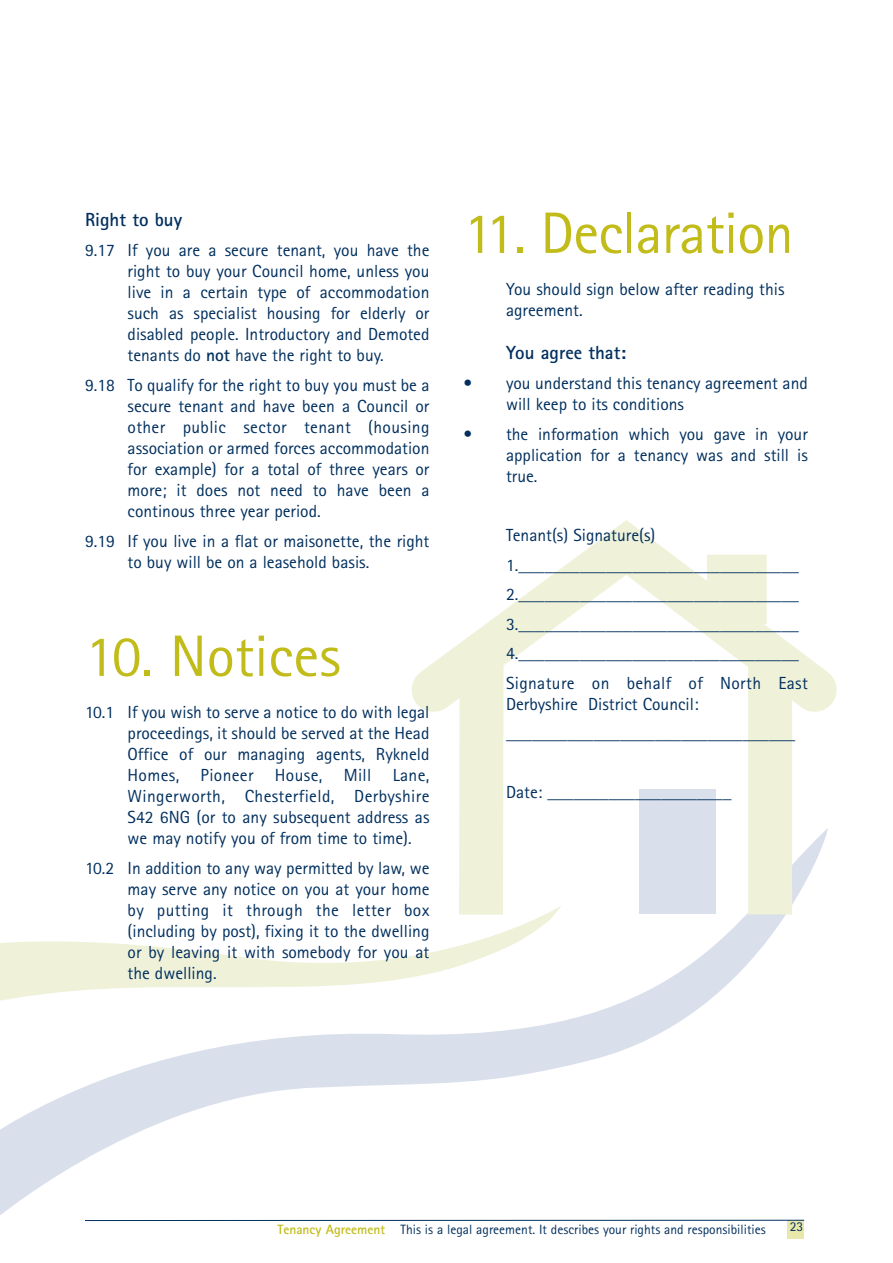
<style>
.page{position:relative;width:893px;height:1263px;background:#fff}
.page>*{position:absolute;margin:0;border:0;box-sizing:border-box;transform-origin:0 0}
.t1{font:58.5px "Rotis Sans Serif";letter-spacing:-.015em;color:#c2bc1b}
.t2{font:700 19.05px "Rotis Sans Serif";color:#002f5e}
.t3{font:17.55px/21px "Rotis Sans Serif";color:#002f5e;text-align:justify}
.t4{font:17.55px/29.5px "Rotis Sans Serif";letter-spacing:.02em;color:#002f5e}
.t5{font:13.5px "Rotis Sans Serif";color:#002f5e}
.s1{font-weight:700}
.s2{font-weight:700;color:#c2bc1b}
</style>
<div class="page">
<div style="left:788px;top:1220px;width:16px;height:19px;background:#e9e8ab"></div>
<svg style="left:0;top:828px;width:828px;height:399px"></svg>
<svg style="left:437px;top:751px;width:89px;height:208px"></svg>
<div style="left:748px;top:654px;width:44px;height:260px;background:#eff2d9"></div>
<svg style="left:411px;top:520px;width:426px;height:231px"></svg>
<div style="left:639px;top:789px;width:77px;height:125px;background:#dadfec"></div>
<div style="left:707px;top:555px;width:60px;height:69px;background:#eff2d9"></div>
<p class="t2" style="left:85px;top:213px;width:99px">Right to buy</p>
<p class="t3" style="left:128px;top:241px;width:303px;text-indent:-43px">9.17 If you are a secure tenant, you have the right to buy your Council home, unless you live in a certain type of accommodation such as specialist housing for elderly or disabled people. Introductory and Demoted tenants do <span class="s1">not</span> have the right to buy.</p>
<p class="t3" style="left:128px;top:376px;width:303px;text-indent:-43px">9.18 To qualify for the right to buy you must be a secure tenant and have been a Council or other public sector tenant (housing association or armed forces accommodation for example) for a total of three years or more; it does not need to have been a continous three year period.</p>
<p class="t3" style="left:128px;top:532px;width:303px;text-indent:-43px">9.19 If you live in a flat or maisonette, the right to buy will be on a leasehold basis.</p>
<h1 class="t1" style="left:85px;top:635px;width:257px">10. Notices</h1>
<p class="t3" style="left:128px;top:703px;width:303px;text-indent:-43px">10.1 If you wish to serve a notice to do with legal proceedings, it should be served at the Head Office of our managing agents, Rykneld Homes, Pioneer House, Mill Lane, Wingerworth, Chesterfield, Derbyshire S42 6NG (or to any subsequent address as we may notify you of from time to time).</p>
<p class="t3" style="left:128px;top:859px;width:303px;text-indent:-43px">10.2 In addition to any way permitted by law, we may serve any notice on you at your home by putting it through the letter box (including by post), fixing it to the dwelling or by leaving it with somebody for you at the dwelling.</p>
<h1 class="t1" style="left:463px;top:212px;width:332px">11. Declaration</h1>
<p class="t3" style="left:506px;top:280px;width:280px">You should sign below after reading this agreement.</p>
<p class="t2" style="left:506px;top:346px;width:122px">You agree that:</p>
<p class="t3" style="left:506px;top:375px;width:303px;text-indent:-43px">• you understand this tenancy agreement and will keep to its conditions</p>
<p class="t3" style="left:506px;top:425px;width:303px;text-indent:-43px">• the information which you gave in your application for a tenancy was and still is true.</p>
<p class="t4" style="left:506px;top:522px;width:303px">Tenant(s) Signature(s)<br>1.________________________________ 2.________________________________ 3.________________________________ 4.________________________________ Signature on behalf of North East</p>
<p class="t3" style="left:506px;top:691px;width:291px;line-height:29.5px">Derbyshire District Council: _________________________________</p>
<p class="t3" style="left:506px;top:784px;width:227px">Date: _____________________</p>
<p class="t5" style="left:278px;top:1224px;width:490px"><span class="s2">Tenancy Agreement</span> This is a legal agreement. It describes your rights and responsibilities</p>
<p class="t5" style="left:790px;top:1222px;width:15px">23</p>
</div>
